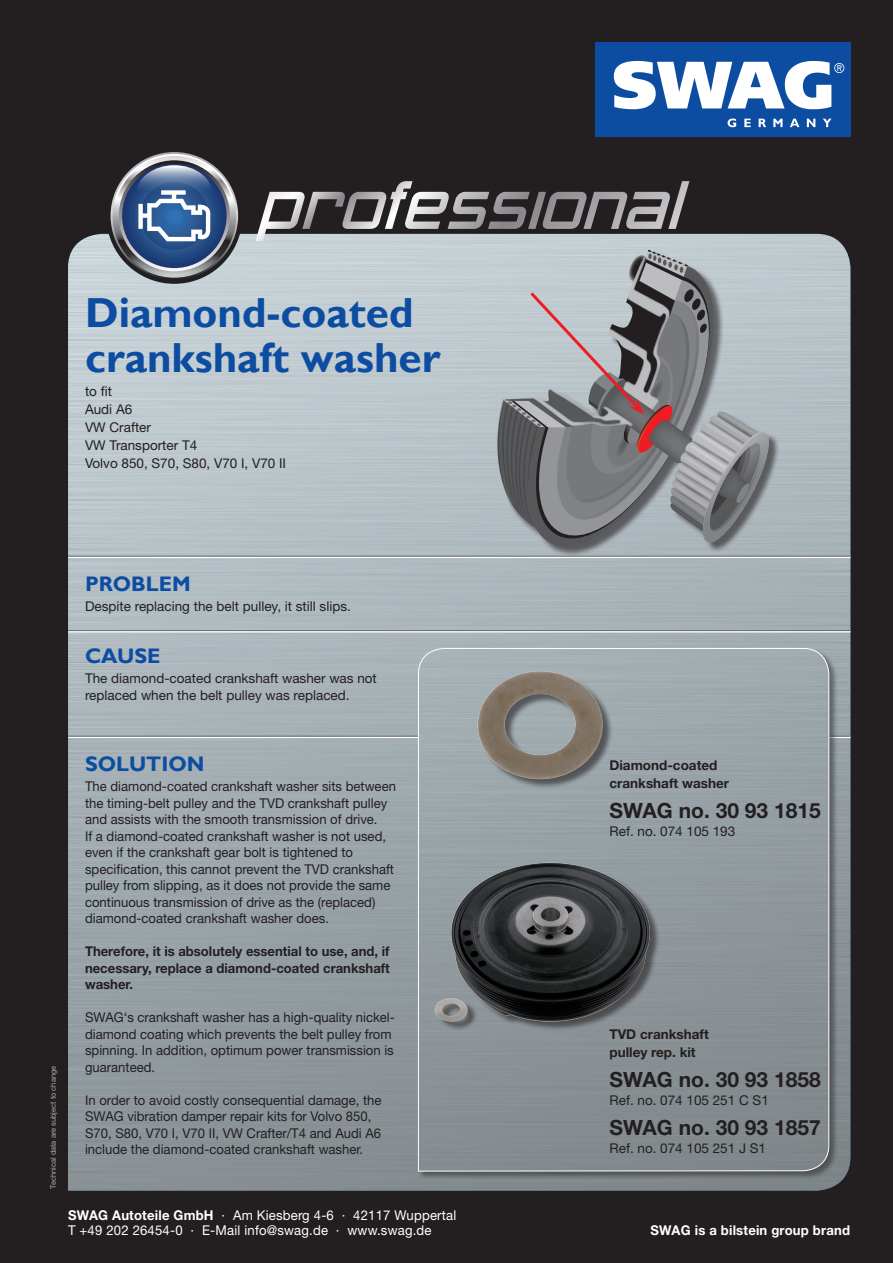
<style>
.page{position:relative;width:893px;height:1263px;background:#231f20}
.page>*{position:absolute;margin:0;border:0;box-sizing:border-box;transform-origin:0 0}
.t1{font:700 42px/45px "Gill Sans";color:#0d4da1}
.t2{font:700 21px "Helvetica Neue LT Std";color:#231f20}
.t3{font:700 21px "Gill Sans";color:#0d4da1}
.t4{font:13.5px/16.5px "Helvetica Neue LT Std";color:#231f20}
.t5{font:700 13.5px/16.5px "Helvetica Neue LT Std";color:#231f20}
.t6{font:13.5px/15px "Helvetica Neue LT Std";letter-spacing:.015em;color:#fff}
.t7{font:700 13.5px "Helvetica Neue LT Std";letter-spacing:.015em;color:#fff}
.t8{font:7.5px "Helvetica Neue LT Std";color:#a8a9ad}
.s1{font-weight:700}
</style>
<div class="page">
<img style="left:68px;top:234px;width:782px;height:957px">
<div style="left:595px;top:43px;width:255px;height:94px;background:#0d4da1"></div>
<svg style="left:614px;top:61px;width:230px;height:48px"></svg>
<svg style="left:728px;top:119px;width:8px;height:8px"></svg>
<svg style="left:744px;top:119px;width:7px;height:8px"></svg>
<svg style="left:759px;top:119px;width:7px;height:8px"></svg>
<svg style="left:773px;top:119px;width:9px;height:8px"></svg>
<svg style="left:790px;top:119px;width:9px;height:8px"></svg>
<svg style="left:807px;top:119px;width:8px;height:8px"></svg>
<svg style="left:823px;top:119px;width:8px;height:8px"></svg>
<svg style="left:255px;top:181px;width:434px;height:60px"></svg>
<svg style="left:111px;top:152px;width:127px;height:128px"></svg>
<svg style="left:112px;top:154px;width:124px;height:124px"></svg>
<svg style="left:114px;top:156px;width:120px;height:120px;background:#a7a6a8"></svg>
<svg style="left:119px;top:160px;width:111px;height:111px"></svg>
<svg style="left:122px;top:164px;width:105px;height:104px;background:#22437b"></svg>
<svg style="left:140px;top:182px;width:68px;height:68px"></svg>
<svg style="left:138px;top:204px;width:72px;height:37px;background:#7693b8"></svg>
<svg style="left:136px;top:165px;width:77px;height:58px;background:#6383ac"></svg>
<hr style="left:68px;top:557px;width:782px;height:1px;background:#fff">
<hr style="left:68px;top:556px;width:782px;height:1px;background:#6c6d70">
<hr style="left:68px;top:631px;width:782px;height:1px;background:#fff">
<hr style="left:68px;top:630px;width:782px;height:1px;background:#6c6d70">
<hr style="left:68px;top:737px;width:782px;height:1px;background:#fff">
<hr style="left:68px;top:736px;width:782px;height:1px;background:#6c6d70">
<div style="left:418px;top:648px;width:420px;height:533px;background:#231f20;opacity:.5"></div>
<svg style="left:418px;top:648px;width:412px;height:524px;background:#90999d"></svg>
<img style="left:431px;top:855px;width:240px;height:174px">
<img style="left:444px;top:661px;width:193px;height:128px">
<div style="left:498px;top:252px;width:281px;height:305px;background:#231f20;opacity:.6"></div>
<svg style="left:521px;top:546px;width:203px;height:14px;background:#a7afb4"></svg>
<svg style="left:488px;top:250px;width:285px;height:296px;background:#96999c"></svg>
<h1 class="t1" style="left:85px;top:291px;width:357px">Diamond-coated crankshaft washer</h1>
<p class="t4" style="left:85px;top:382px;width:203px;line-height:18px">to fit<br>Audi A6<br>VW Crafter<br>VW Transporter T4<br>Volvo 850, S70, S80, V70 I, V70 II</p>
<h2 class="t3" style="left:85px;top:571px;width:107px">PROBLEM</h2>
<p class="t4" style="left:85px;top:598px;width:267px">Despite replacing the belt pulley, it still slips.</p>
<h2 class="t3" style="left:85px;top:643px;width:77px">CAUSE</h2>
<p class="t4" style="left:85px;top:670px;width:293px">The diamond-coated crankshaft washer was not replaced when the belt pulley was replaced.</p>
<p class="t8" style="left:49px;top:1189px;width:124px;rotate:-90deg">Technical data are subject to change</p>
<h2 class="t3" style="left:85px;top:751px;width:121px">SOLUTION</h2>
<p class="t4" style="left:85px;top:778px;width:312px">The diamond-coated crankshaft washer sits between the timing-belt pulley and the TVD crankshaft pulley and assists with the smooth transmission of drive.<br>If a diamond-coated crankshaft washer is not used, even if the crankshaft gear bolt is tightened to specification, this cannot prevent the TVD crankshaft pulley from slipping, as it does not provide the same continuous transmission of drive as the (replaced) diamond-coated crankshaft washer does.</p>
<p class="t5" style="left:85px;top:943px;width:306px;text-align:justify">Therefore, it is absolutely essential to use, and, if necessary, replace a diamond-coated crankshaft washer.</p>
<p class="t4" style="left:85px;top:1009px;width:311px">SWAG‘s crankshaft washer has a high-quality nickel&shy;diamond coating which prevents the belt pulley from spinning. In addition, optimum power transmission is guaranteed.</p>
<p class="t4" style="left:85px;top:1091px;width:298px">In order to avoid costly consequential damage, the SWAG vibration damper repair kits for Volvo 850, S70, S80, V70 I, V70 II, VW Crafter/T4 and Audi A6 include the diamond-coated crankshaft washer.</p>
<p class="t6" style="left:68px;top:1207px;width:390px"><span class="s1">SWAG Autoteile GmbH</span> · Am Kiesberg 4-6 · 42117 Wuppertal<br>T +49 202 26454-0 · E-Mail info@swag.de · www.swag.de</p>
<p class="t5" style="left:609px;top:756px;width:121px;line-height:18px">Diamond-coated crankshaft washer</p>
<h2 class="t2" style="left:609px;top:797px;width:213px">SWAG no. 30 93 1815</h2>
<p class="t4" style="left:609px;top:822px;width:127px">Ref. no. 074 105 193</p>
<p class="t5" style="left:609px;top:1025px;width:101px;line-height:18px">TVD crankshaft pulley rep. kit</p>
<h2 class="t2" style="left:609px;top:1066px;width:213px">SWAG no. 30 93 1858</h2>
<p class="t4" style="left:609px;top:1091px;width:161px">Ref. no. 074 105 251 C S1</p>
<h2 class="t2" style="left:609px;top:1114px;width:213px">SWAG no. 30 93 1857</h2>
<p class="t4" style="left:609px;top:1139px;width:158px">Ref. no. 074 105 251 J S1</p>
<p class="t7" style="left:651px;top:1221px;width:201px">SWAG is a bilstein group brand</p>
</div>
